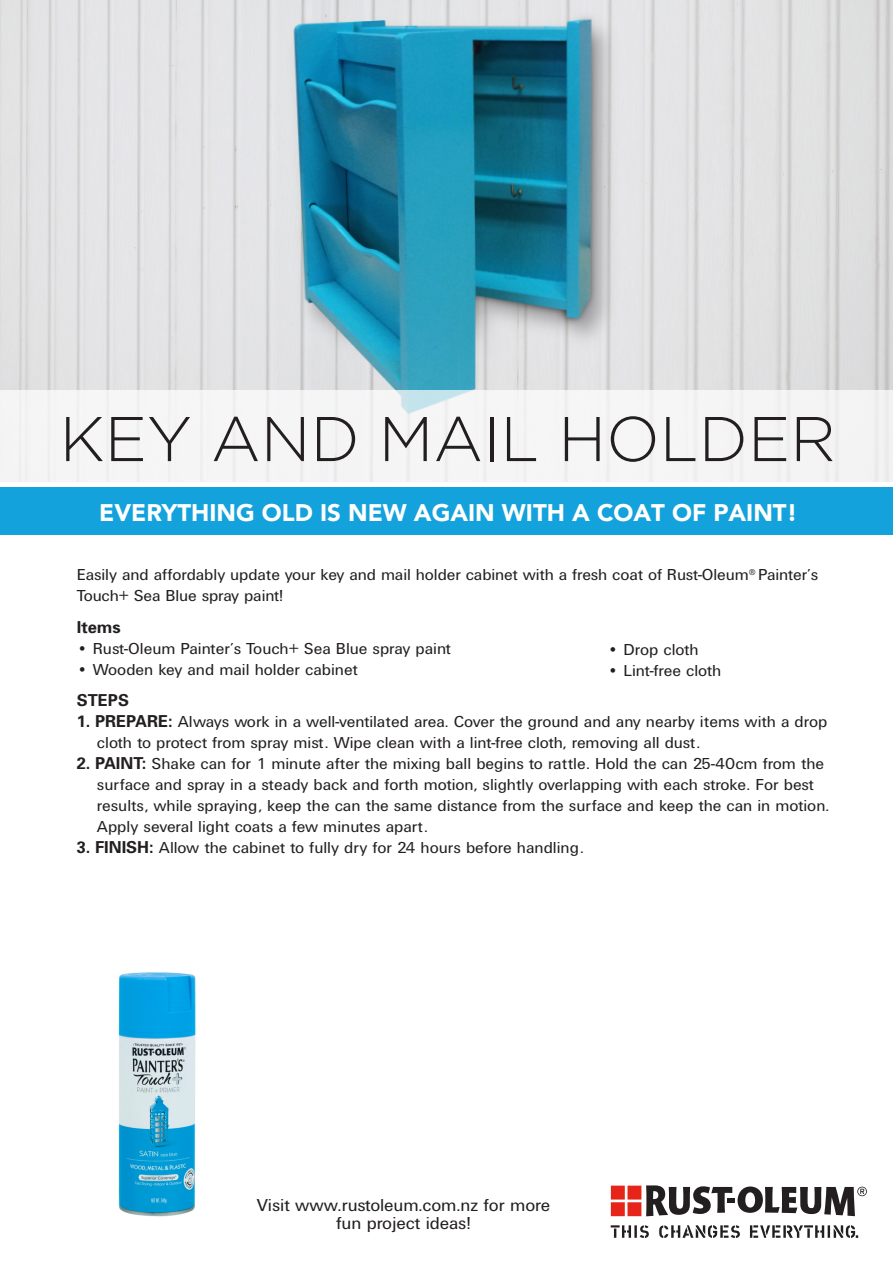
<style>
.page{position:relative;width:893px;height:1263px;background:#fff}
.page>*{position:absolute;margin:0;border:0;box-sizing:border-box;transform-origin:0 0}
.t1{font:300 63px "Gotham";color:#231f20}
.t2{font:900 24px "Avenir";color:#fff}
.t3{font:18px/18px "Univers DTC";letter-spacing:-.005em;color:#231f20;text-align:center}
.t4{font:16.5px/21px "Univers DTC";color:#231f20}
.t5{font:700 16.5px "Univers";color:#231f20}
.s1{font-family:"Univers";font-weight:700}
</style>
<div class="page">
<img style="left:0;top:0;width:893px;height:390px">
<div style="left:0;top:390px;width:893px;height:110px;background:#f5f5f5"></div>
<div style="left:0;top:487px;width:893px;height:48px;background:#14a2dc"></div>
<img style="left:118px;top:972px;width:78px;height:245px">
<svg style="left:659px;top:1225px;width:81px;height:13px"></svg>
<svg style="left:611px;top:1225px;width:38px;height:13px"></svg>
<svg style="left:750px;top:1225px;width:108px;height:13px"></svg>
<div style="left:611px;top:1202px;width:14px;height:14px;background:#e72419"></div>
<div style="left:611px;top:1185px;width:14px;height:14px;background:#e72419"></div>
<div style="left:627px;top:1202px;width:14px;height:14px;background:#e72419"></div>
<div style="left:627px;top:1185px;width:14px;height:14px;background:#e72419"></div>
<svg style="left:646px;top:1185px;width:221px;height:31px"></svg>
<h1 class="t1" style="left:60px;top:404px;width:778px">KEY AND MAIL HOLDER</h1>
<h2 class="t2" style="left:99px;top:492px;width:700px">EVERYTHING OLD IS NEW AGAIN WITH A COAT OF PAINT!</h2>
<p class="t4" style="left:77px;top:564px;width:743px">Easily and affordably update your key and mail holder cabinet with a fresh coat of Rust-Oleum<sup>®</sup> Painter’s<br>Touch+ Sea Blue spray paint!</p>
<p class="t5" style="left:77px;top:617px;width:46px">Items</p>
<p class="t4" style="left:77px;top:637px;width:376px">• Rust-Oleum Painter’s Touch+ Sea Blue spray paint</p>
<p class="t4" style="left:77px;top:658px;width:282px">• Wooden key and mail holder cabinet</p>
<p class="t5" style="left:77px;top:690px;width:54px">STEPS</p>
<p class="t4" style="left:97px;top:711px;width:732px;text-indent:-20px"><span class="s1">1. PREPARE:</span> Always work in a well-ventilated area. Cover the ground and any nearby items with a drop cloth to protect from spray mist. Wipe clean with a lint-free cloth, removing all dust.</p>
<p class="t4" style="left:97px;top:753px;width:734px;text-indent:-20px"><span class="s1">2. PAINT:</span> Shake can for 1 minute after the mixing ball begins to rattle. Hold the can 25-40cm from the surface and spray in a steady back and forth motion, slightly overlapping with each stroke. For best results, while spraying, keep the can the same distance from the surface and keep the can in motion.<br>Apply several light coats a few minutes apart.</p>
<p class="t4" style="left:77px;top:837px;width:509px"><span class="s1">3. FINISH:</span> Allow the cabinet to fully dry for 24 hours before handling.</p>
<p class="t4" style="left:608px;top:638px;width:93px">• Drop cloth</p>
<p class="t4" style="left:608px;top:659px;width:115px">• Lint-free cloth</p>
<p class="t3" style="left:257px;top:1196px;width:295px">Visit www.rustoleum.com.nz for more fun project ideas!</p>
</div>
